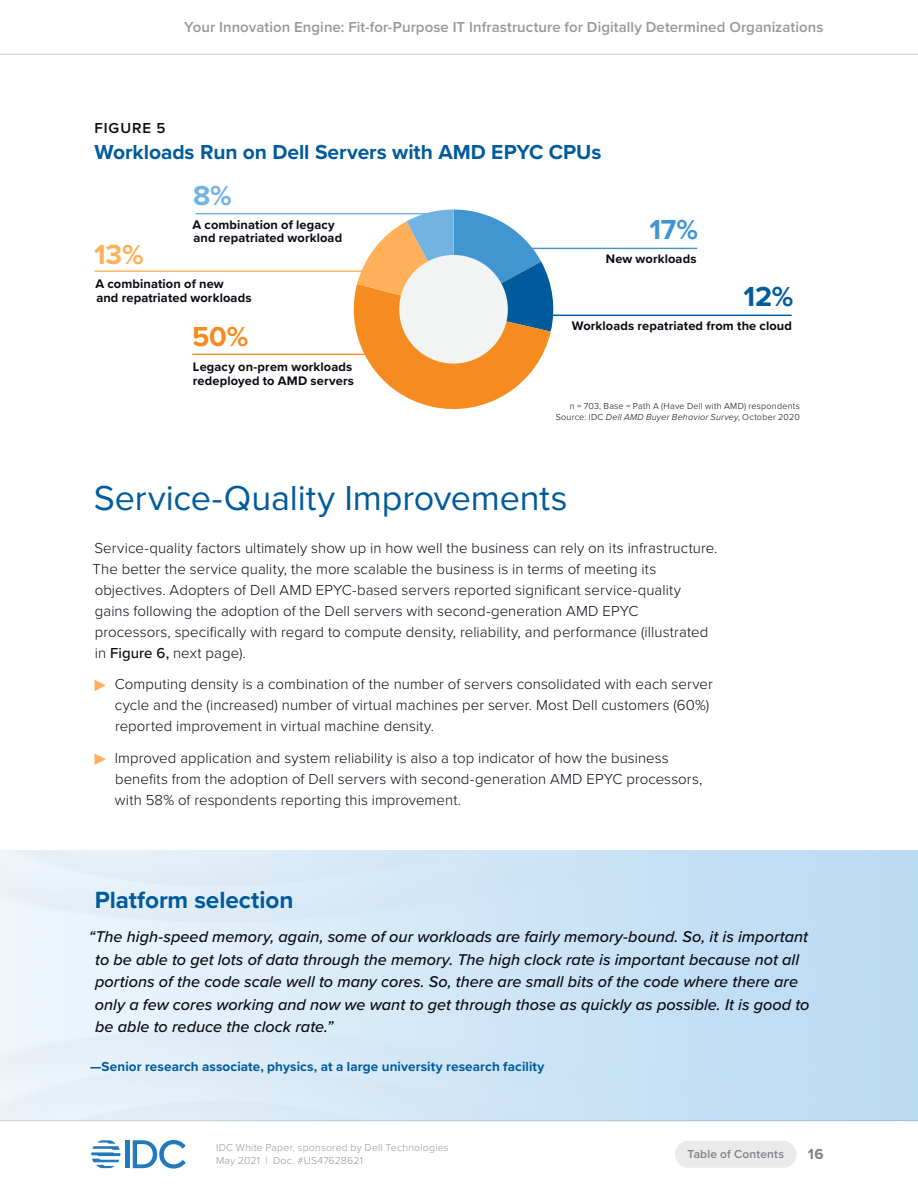
<style>
.page{position:relative;width:918px;height:1188px;background:#fff}
.page>*{position:absolute;margin:0;border:0;box-sizing:border-box;transform-origin:0 0}
.t1{font:36px "Proxima Nova";letter-spacing:-.005em;color:#005b9c}
.t2{font:700 28.5px "Proxima Nova";color:#ffb05a}
.t3{font:700 28.5px "Proxima Nova";color:#f68b1f}
.t4{font:700 28.5px "Proxima Nova";color:#4196d2}
.t5{font:700 28.5px "Proxima Nova";color:#005b9c}
.t6{font:700 28.5px "Proxima Nova";color:#73b3e2}
.t7{font:700 24.3px "Proxima Nova";letter-spacing:-.005em;color:#005b9c}
.t8{font:700 21px "Proxima Nova";letter-spacing:-.005em;color:#005b9c}
.t9{font:italic 500 16.2px/22.5px "Proxima Nova";color:#0a0b13}
.t10{font:300 15px/21px "Proxima Nova";letter-spacing:.005em;color:#0a0b13}
.t11{font:600 15px "Proxima Nova";letter-spacing:.005em;color:#97979b}
.t12{font:600 15px "Proxima Nova";letter-spacing:.06em;color:#0a0b13}
.t13{font:700 15px "Proxima Nova";color:#808187}
.t14{font:700 13.5px "Proxima Nova";letter-spacing:.005em;color:#005b9c}
.t15{font:700 12.9px/14.2px "Proxima Nova";letter-spacing:.01em;color:#0a0b13}
.t16{font:600 12px "Proxima Nova";letter-spacing:.015em;color:#808187}
.t17{font:300 10.5px/13.5px "Proxima Nova";letter-spacing:.02em;color:#97979b}
.t18{font:300 9px/10.8px "Proxima Nova";letter-spacing:.025em;color:#0a0b13;text-align:right}
.s1{font-style:italic}
.s2{font-weight:500}
</style>
<div class="page">
<div style="left:675px;top:1141px;width:121px;height:27px;background:#eaeaea;border-radius:14px"></div>
<hr style="left:0;top:54px;width:918px;height:1px;background:#cccccb">
<hr style="left:125px;top:1140px;width:4px;height:28px;background:#2279bc">
<svg style="left:133px;top:1140px;width:53px;height:29px"></svg>
<svg style="left:91px;top:1140px;width:29px;height:28px"></svg>
<svg style="left:94px;top:680px;width:11px;height:11px"></svg>
<svg style="left:94px;top:754px;width:11px;height:11px"></svg>
<hr style="left:195px;top:213px;width:238px;height:1px;background:#73b3e2">
<hr style="left:94px;top:270px;width:283px;height:2px;background:#ffb05a">
<hr style="left:192px;top:354px;width:178px;height:1px;background:#f68b1f">
<hr style="left:521px;top:315px;width:271px;height:1px;background:#005b9c">
<hr style="left:529px;top:248px;width:168px;height:1px;background:#4196d2">
<svg style="left:344px;top:210px;width:212px;height:199px"></svg>
<div style="left:399px;top:255px;width:109px;height:109px;background:#f2f3f3;border-radius:50%"></div>
<p class="t11" style="left:184px;top:16px;width:641px">Your Innovation Engine: Fit-for-Purpose IT Infrastructure for Digitally Determined Organizations</p>
<p class="t12" style="left:94px;top:117px;width:72px">FIGURE 5</p>
<h3 class="t8" style="left:94px;top:137px;width:508px">Workloads Run on Dell Servers with AMD EPYC CPUs</h3>
<h2 class="t6" style="left:193px;top:174px;width:40px">8%</h2>
<p class="t15" style="left:193px;top:218px;width:151px;line-height:12.8px">A combination of legacy and repatriated workload</p>
<h2 class="t2" style="left:94px;top:233px;width:51px">13%</h2>
<p class="t15" style="left:96px;top:276px;width:157px">A combination of new<br>and repatriated workloads</p>
<h2 class="t3" style="left:192px;top:316px;width:58px">50%</h2>
<p class="t15" style="left:193px;top:359px;width:163px">Legacy on-prem workloads redeployed to AMD servers</p>
<h2 class="t4" style="left:649px;top:208px;width:50px">17%</h2>
<p class="t15" style="left:606px;top:252px;width:92px">New workloads</p>
<h2 class="t5" style="left:744px;top:275px;width:51px">12%</h2>
<p class="t15" style="left:572px;top:319px;width:222px">Workloads repatriated from the cloud</p>
<p class="t18" style="left:556px;top:400px;width:246px">n = 703, Base = Path A (Have Dell with AMD) respondents<br>Source: IDC <span class="s1">Dell AMD Buyer Behavior Survey</span>, October 2020</p>
<h1 class="t1" style="left:94px;top:471px;width:475px">Service-Quality Improvements</h1>
<p class="t10" style="left:93px;top:536px;width:626px">Service-quality factors ultimately show up in how well the business can rely on its infrastructure.<br>The better the service quality, the more scalable the business is in terms of meeting its objectives. Adopters of Dell AMD EPYC-based servers reported significant service-quality gains following the adoption of the Dell servers with second-generation AMD EPYC<br>processors, specifically with regard to compute density, reliability, and performance (illustrated in <span class="s2">Figure 6,</span> next page).</p>
<p class="t10" style="left:115px;top:673px;width:600px">Computing density is a combination of the number of servers consolidated with each server cycle and the (increased) number of virtual machines per server. Most Dell customers (60%) reported improvement in virtual machine density.</p>
<p class="t10" style="left:115px;top:747px;width:589px">Improved application and system reliability is also a top indicator of how the business benefits from the adoption of Dell servers with second-generation AMD EPYC processors, with 58% of respondents reporting this improvement.</p>
<h3 class="t7" style="left:95px;top:881px;width:200px">Platform selection</h3>
<p class="t9" style="left:95px;top:925px;width:716px;text-indent:-6px">“The high-speed memory, again, some of our workloads are fairly memory-bound. So, it is important to be able to get lots of data through the memory. The high clock rate is important because not all portions of the code scale well to many cores. So, there are small bits of the code where there are only a few cores working and now we want to get through those as quickly as possible. It is good to be able to reduce the clock rate.”</p>
<p class="t14" style="left:90px;top:1057px;width:456px">—Senior research associate, physics, at a large university research facility</p>
<p class="t17" style="left:216px;top:1140px;width:234px">IDC White Paper, sponsored by Dell Technologies<br>May 2021 | Doc. #US47628621</p>
<p class="t13" style="left:808px;top:1142px;width:17px">16</p>
<p class="t16" style="left:687px;top:1145px;width:98px">Table of Contents</p>
</div>
